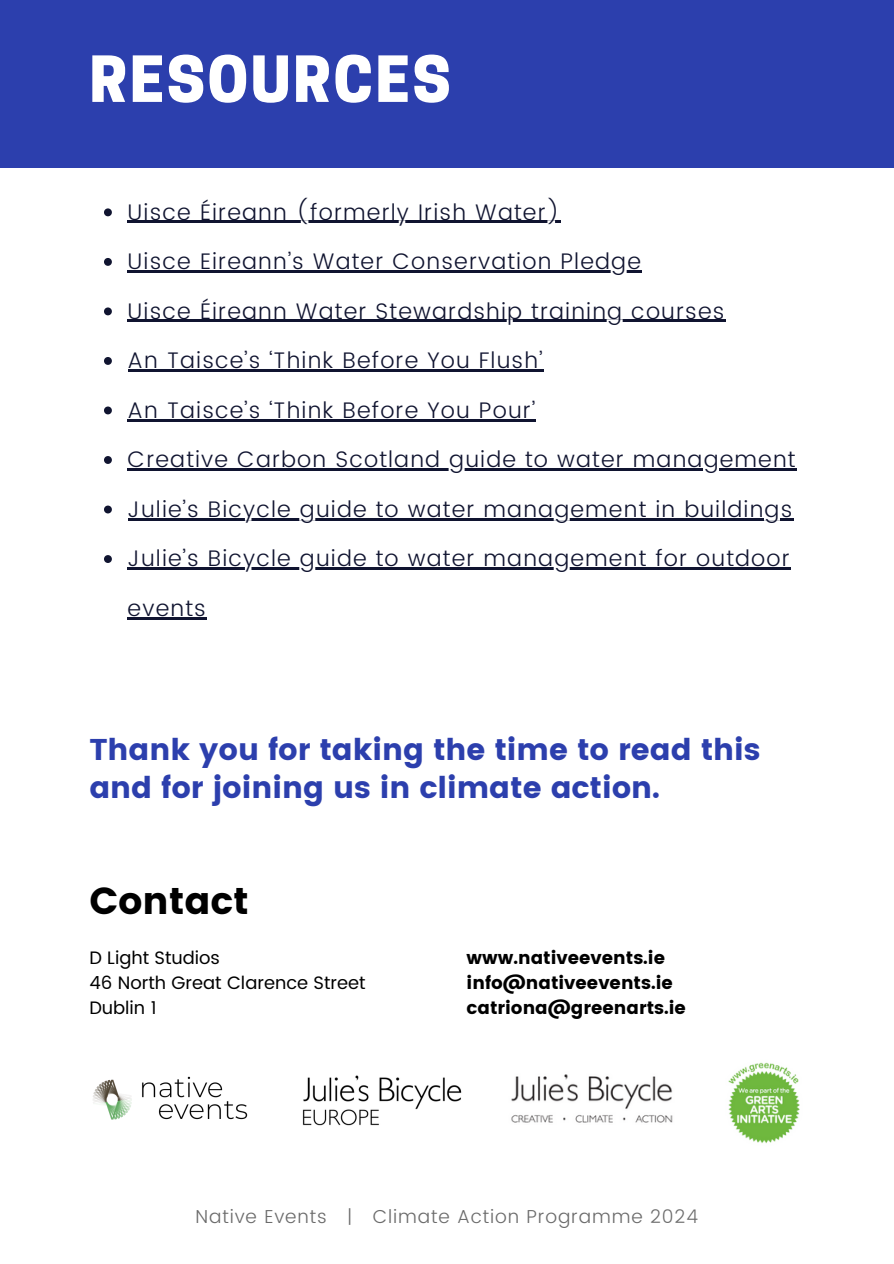
<style>
.page{position:relative;width:894px;height:1264px;background:#fff}
.page>*{position:absolute;margin:0;border:0;box-sizing:border-box;transform-origin:0 0}
.t1{font:800 59.55px "Cooper Hewitt";letter-spacing:.04em;color:#fff}
.t2{font:37.5px "Poppins";color:#000}
.t3{font:30px/38.2px "Poppins";color:#2c3fad}
.t4{font:300 22.5px "Poppins";letter-spacing:.05em;color:#101430}
.t5{font:300 18.75px "Poppins";letter-spacing:.045em;color:#6b6b6b}
.t6{font:18px/24.8px "Poppins";color:#000}
.t7{font:18px "Poppins";color:#000}
</style>
<div class="page">
<div style="left:0;top:0;width:893px;height:168px;background:#2c3fad"></div>
<img style="left:93px;top:1076px;width:155px;height:44px">
<img style="left:728px;top:1062px;width:72px;height:82px">
<img style="left:302px;top:1075px;width:160px;height:51px">
<img style="left:511px;top:1074px;width:162px;height:49px">
<svg style="left:104px;top:208px;width:8px;height:8px"></svg>
<hr style="left:128px;top:221px;width:433px;height:2px;background:#101430">
<svg style="left:104px;top:258px;width:8px;height:8px"></svg>
<hr style="left:128px;top:270px;width:514px;height:2px;background:#101430">
<svg style="left:104px;top:307px;width:8px;height:8px"></svg>
<hr style="left:128px;top:320px;width:597px;height:2px;background:#101430">
<svg style="left:104px;top:357px;width:8px;height:8px"></svg>
<hr style="left:128px;top:369px;width:415px;height:2px;background:#101430">
<svg style="left:104px;top:406px;width:8px;height:8px"></svg>
<hr style="left:128px;top:419px;width:408px;height:2px;background:#101430">
<svg style="left:104px;top:456px;width:8px;height:8px"></svg>
<hr style="left:128px;top:468px;width:668px;height:2px;background:#101430">
<svg style="left:104px;top:505px;width:8px;height:8px"></svg>
<hr style="left:128px;top:518px;width:665px;height:2px;background:#101430">
<svg style="left:104px;top:555px;width:8px;height:8px"></svg>
<hr style="left:128px;top:567px;width:662px;height:2px;background:#101430">
<hr style="left:128px;top:617px;width:79px;height:2px;background:#101430">
<h3 class="t1" style="left:89px;top:57px;width:363px">RESOURCES</h3>
<p class="t4" style="left:128px;top:199px;width:433px">Uisce Éireann (formerly Irish Water)</p>
<p class="t4" style="left:128px;top:248px;width:514px">Uisce Eireann’s Water Conservation Pledge</p>
<h5 class="t4" style="left:128px;top:298px;width:598px">Uisce Éireann Water Stewardship training courses</h5>
<p class="t4" style="left:128px;top:347px;width:416px">An Taisce’s ‘Think Before You Flush’</p>
<p class="t4" style="left:128px;top:397px;width:408px">An Taisce’s ‘Think Before You Pour’</p>
<p class="t4" style="left:128px;top:446px;width:669px">Creative Carbon Scotland guide to water management</p>
<p class="t4" style="left:128px;top:496px;width:666px">Julie’s Bicycle guide to water management in buildings</p>
<p class="t4" style="left:128px;top:545px;width:663px">Julie’s Bicycle guide to water management for outdoor</p>
<p class="t4" style="left:128px;top:595px;width:80px">events</p>
<h2 class="t3" style="left:89px;top:730px;width:672px">Thank you for taking the time to read this and for joining us in climate action.</h2>
<p class="t2" style="left:89px;top:878px;width:161px">Contact</p>
<p class="t7" style="left:89px;top:947px;width:132px">D Light Studios</p>
<p class="t7" style="left:89px;top:972px;width:277px">46 North Great Clarence Street</p>
<p class="t7" style="left:89px;top:996px;width:69px">Dublin 1</p>
<p class="t6" style="left:466px;top:945px;width:221px">www.nativeevents.ie info@nativeevents.ie catriona@greenarts.ie</p>
<p class="t5" style="left:195px;top:1205px;width:503px">Native Events | Climate Action Programme 2024</p>
</div>
